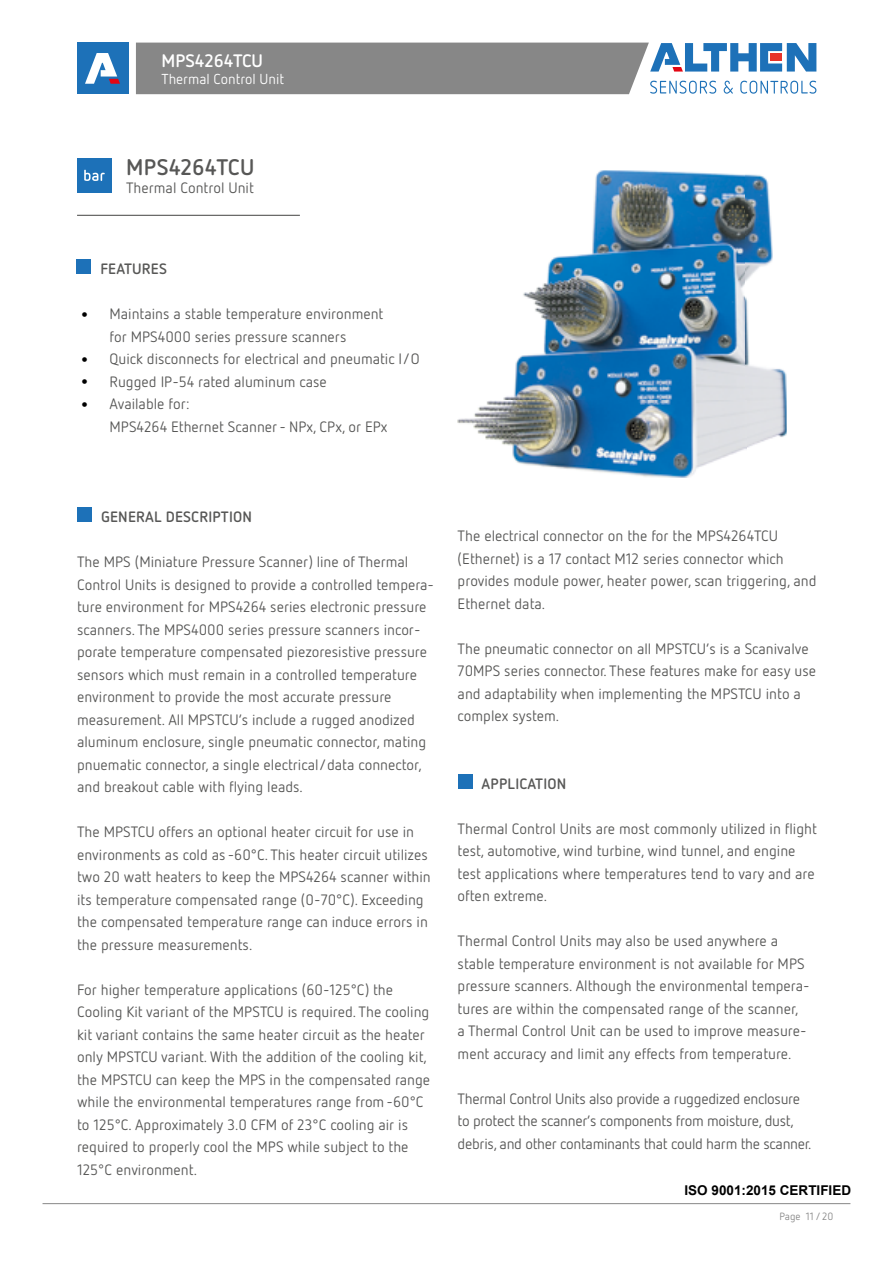
<style>
.page{position:relative;width:893px;height:1263px;background:#fff}
.page>*{position:absolute;margin:0;border:0;box-sizing:border-box;transform-origin:0 0}
.t1{font:700 22.5px "Netto OT";letter-spacing:.005em;color:#575756}
.t2{font:700 18px "Netto OT";color:#fff}
.t3{font:15px/22.5px "Netto OT";color:#575756}
.t4{font:15px/22.5px "Netto OT";letter-spacing:-.02em;color:#575756}
.t5{font:700 15px "Netto OT";letter-spacing:.01em;color:#575756}
.t6{font:14.4px "Netto OT";color:#fff}
.t7{font:700 13.5px "Arial";color:#000}
.t8{font:10.5px "Netto OT";color:#878787}
.s1{font-size:27px;color:#000}
</style>
<div class="page">
<div style="left:77px;top:43px;width:51px;height:51px;background:#1d71b8"></div>
<svg style="left:85px;top:53px;width:35px;height:31px"></svg>
<svg style="left:136px;top:43px;width:680px;height:51px;background:#91989e"></svg>
<hr style="left:43px;top:1203px;width:807px;height:1px;background:#878787">
<hr style="left:77px;top:215px;width:223px;height:1px;background:#575756">
<div style="left:77px;top:259px;width:14px;height:15px;background:#1d71b8"></div>
<div style="left:77px;top:507px;width:15px;height:15px;background:#1d71b8"></div>
<div style="left:458px;top:774px;width:14px;height:15px;background:#1d71b8"></div>
<div style="left:77px;top:158px;width:34px;height:34px;background:#1d71b8"></div>
<svg style="left:84px;top:170px;width:21px;height:11px"></svg>
<img style="left:458px;top:170px;width:329px;height:308px">
<p class="t2" style="left:161px;top:50px;width:103px">MPS4264TCU</p>
<p class="t6" style="left:161px;top:70px;width:124px">Thermal Control Unit</p>
<h1 class="t1" style="left:126px;top:153px;width:130px">MPS4264TCU</h1>
<p class="t3" style="left:126px;top:176px;width:129px">Thermal Control Unit</p>
<p class="t5" style="left:101px;top:259px;width:68px">FEATURES</p>
<p class="t3" style="left:78px;top:302px;width:307px;text-align:center"><span class="s1">•</span> Maintains a stable temperature environment for MPS4000 series pressure scanners</p>
<p class="t3" style="left:78px;top:347px;width:344px"><span class="s1">•</span> Quick disconnects for electrical and pneumatic I/O</p>
<p class="t3" style="left:78px;top:370px;width:251px"><span class="s1">•</span> Rugged IP-54 rated aluminum case</p>
<p class="t3" style="left:110px;top:392px;width:280px;text-indent:-32px"><span class="s1">•</span> Available for:<br>MPS4264 Ethernet Scanner - NPx, CPx, or EPx</p>
<p class="t5" style="left:101px;top:507px;width:152px">GENERAL DESCRIPTION</p>
<p class="t3" style="left:77px;top:550px;width:358px">The MPS (Miniature Pressure Scanner) line of Thermal Control Units is designed to provide a controlled tempera&shy;ture environment for MPS4264 series electronic pressure scanners. The MPS4000 series pressure scanners incor&shy;porate temperature compensated piezoresistive pressure sensors which must remain in a controlled temperature environment to provide the most accurate pressure measurement. All MPSTCU‘s include a rugged anodized aluminum enclosure, single pneumatic connector, mating pnuematic connector, a single electrical/data connector, and breakout cable with flying leads.</p>
<p class="t3" style="left:77px;top:820px;width:355px">The MPSTCU offers an optional heater circuit for use in environments as cold as -60°C. This heater circuit utilizes two 20 watt heaters to keep the MPS4264 scanner within its temperature compensated range (0-70°C). Exceeding the compensated temperature range can induce errors in the pressure measurements.</p>
<p class="t3" style="left:77px;top:978px;width:355px">For higher temperature applications (60-125°C) the Cooling Kit variant of the MPSTCU is required. The cooling kit variant contains the same heater circuit as the heater only MPSTCU variant. With the addition of the cooling kit, the MPSTCU can keep the MPS in the compensated range while the environmental temperatures range from -60°C to 125°C. Approximately 3.0 CFM of 23°C cooling air is required to properly cool the MPS while subject to the 125°C environment.</p>
<p class="t3" style="left:458px;top:524px;width:360px">The electrical connector on the for the MPS4264TCU (Ethernet) is a 17 contact M12 series connector which provides module power, heater power, scan triggering, and Ethernet data.</p>
<p class="t3" style="left:458px;top:637px;width:360px">The pneumatic connector on all MPSTCU‘s is a Scanivalve 70MPS series connector. These features make for easy use and adaptability when implementing the MPSTCU into a complex system.</p>
<p class="t5" style="left:482px;top:774px;width:86px">APPLICATION</p>
<p class="t3" style="left:458px;top:817px;width:361px">Thermal Control Units are most commonly utilized in flight test, automotive, wind turbine, wind tunnel, and engine test applications where temperatures tend to vary and are often extreme.</p>
<p class="t3" style="left:458px;top:929px;width:353px">Thermal Control Units may also be used anywhere a stable temperature environment is not available for MPS pressure scanners. Although the environmental tempera&shy;tures are within the compensated range of the scanner, a Thermal Control Unit can be used to improve measure&shy;ment accuracy and limit any effects from temperature.</p>
<p class="t4" style="left:458px;top:1087px;width:355px">Thermal Control Units also provide a ruggedized enclosure to protect the scanner‘s components from moisture, dust, debris, and other contaminants that could harm the scanner.</p>
<p class="t7" style="left:685px;top:1180px;width:168px">ISO 9001:2015 CERTIFIED</p>
<p class="t8" style="left:779px;top:1210px;width:55px">Page 11 / 20</p>
</div>
